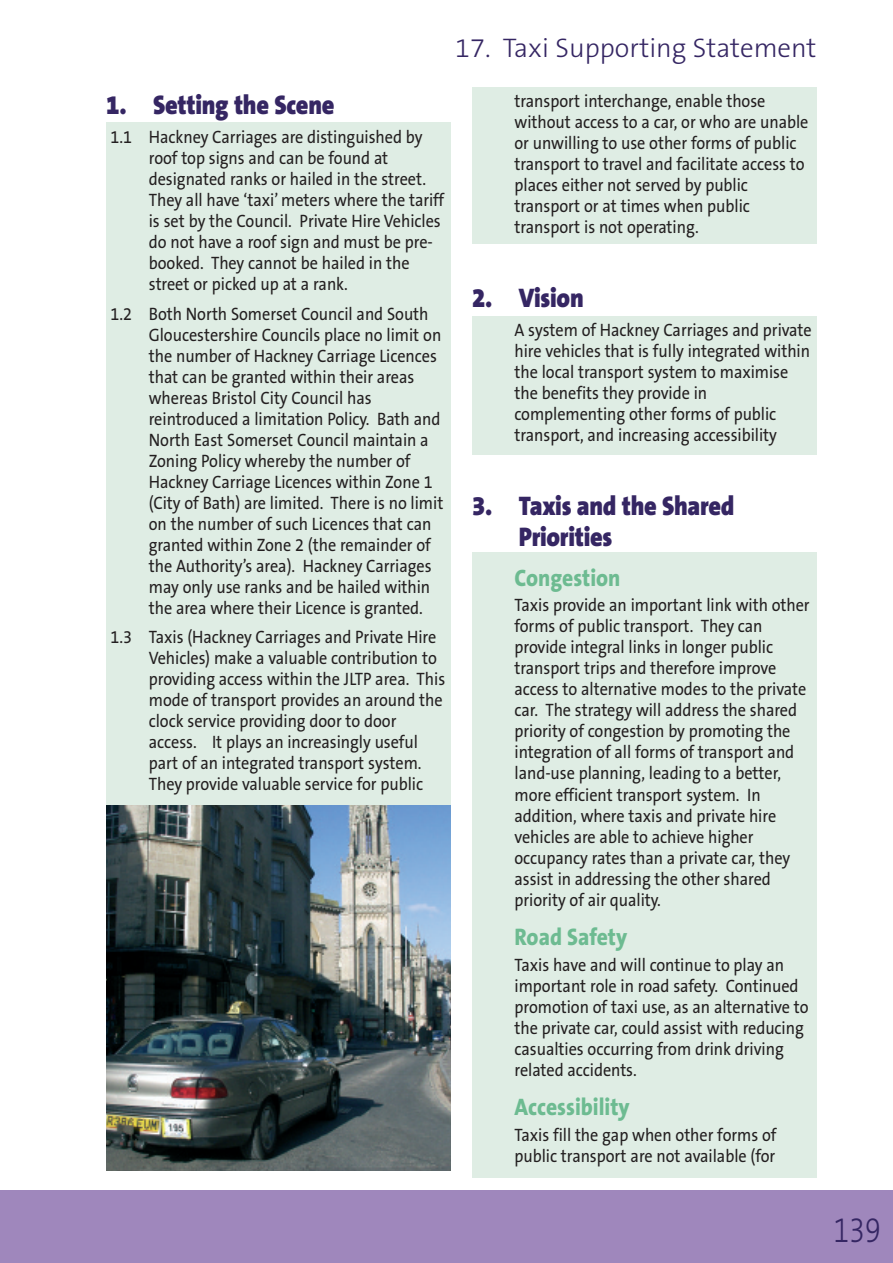
<style>
.page{position:relative;width:893px;height:1263px;background:#fff}
.page>*{position:absolute;margin:0;border:0;box-sizing:border-box;transform-origin:0 0}
.t1{font:300 36px "The Sans B3";color:#352663;scale:.8 1}
.t2{font:900 27px/31.5px "The Sans B9";letter-spacing:-.01em;color:#352663;scale:.9 1}
.t3{font:300 27px "The Sans B3";color:#352663}
.t4{font:800 24px "The Sans B8";color:#6dbb91;scale:.9 1}
.t5{font:18px/21px "The Sans B5 Plain";letter-spacing:-.005em;color:#231f20;scale:.9 1}
</style>
<div class="page">
<div style="left:106px;top:123px;width:345px;height:736px;background:#dfede4"></div>
<div style="left:472px;top:553px;width:344px;height:625px;background:#dfede4"></div>
<div style="left:472px;top:316px;width:344px;height:138px;background:#dfede4"></div>
<div style="left:472px;top:88px;width:344px;height:156px;background:#dfede4"></div>
<div style="left:0;top:1191px;width:893px;height:72px;background:#9f87bc"></div>
<img style="left:106px;top:805px;width:345px;height:365px">
<h2 class="t2" style="left:106px;top:89px;width:255px">1. Setting the Scene</h2>
<p class="t5" style="left:149px;top:127px;width:330px;text-indent:-38px">1.1 Hackney Carriages are distinguished by roof top signs and can be found at designated ranks or hailed in the street.<br>They all have ‘taxi’ meters where the tariff is set by the Council. Private Hire Vehicles do not have a roof sign and must be pre&shy;booked. They cannot be hailed in the street or picked up at a rank.</p>
<p class="t5" style="left:149px;top:304px;width:329px;text-indent:-38px">1.2 Both North Somerset Council and South Gloucestershire Councils place no limit on the number of Hackney Carriage Licences that can be granted within their areas whereas Bristol City Council has reintroduced a limitation Policy. Bath and North East Somerset Council maintain a Zoning Policy whereby the number of Hackney Carriage Licences within Zone 1 (City of Bath) are limited. There is no limit on the number of such Licences that can granted within Zone 2 (the remainder of the Authority’s area). Hackney Carriages may only use ranks and be hailed within the area where their Licence is granted.</p>
<p class="t5" style="left:149px;top:627px;width:331px;text-indent:-38px">1.3 Taxis (Hackney Carriages and Private Hire Vehicles) make a valuable contribution to providing access within the JLTP area. This mode of transport provides an around the clock service providing door to door access. It plays an increasingly useful part of an integrated transport system.<br>They provide valuable service for public</p>
<h2 class="t3" style="left:455px;top:34px;width:363px">17. Taxi Supporting Statement</h2>
<p class="t5" style="left:514px;top:91px;width:328px">transport interchange, enable those without access to a car, or who are unable or unwilling to use other forms of public transport to travel and facilitate access to places either not served by public transport or at times when public transport is not operating.</p>
<h2 class="t2" style="left:472px;top:282px;width:126px">2. Vision</h2>
<p class="t5" style="left:514px;top:320px;width:332px">A system of Hackney Carriages and private hire vehicles that is fully integrated within the local transport system to maximise the benefits they provide in complementing other forms of public transport, and increasing accessibility</p>
<h2 class="t2" style="left:519px;top:490px;width:241px;text-indent:-47px">3. Taxis and the Shared<br>Priorities</h2>
<h3 class="t4" style="left:514px;top:565px;width:119px">Congestion</h3>
<p class="t5" style="left:514px;top:595px;width:329px">Taxis provide an important link with other forms of public transport. They can provide integral links in longer public transport trips and therefore improve access to alternative modes to the private car. The strategy will address the shared priority of congestion by promoting the integration of all forms of transport and land-use planning, leading to a better, more efficient transport system. In addition, where taxis and private hire vehicles are able to achieve higher occupancy rates than a private car, they assist in addressing the other shared priority of air quality.</p>
<h3 class="t4" style="left:514px;top:924px;width:127px">Road Safety</h3>
<p class="t5" style="left:514px;top:954px;width:328px">Taxis have and will continue to play an important role in road safety. Continued promotion of taxi use, as an alternative to the private car, could assist with reducing casualties occurring from drink driving related accidents.</p>
<h3 class="t4" style="left:514px;top:1094px;width:130px">Accessibility</h3>
<p class="t5" style="left:514px;top:1124px;width:293px">Taxis fill the gap when other forms of public transport are not available (for</p>
<h1 class="t1" style="left:833px;top:1211px;width:61px">139</h1>
</div>
